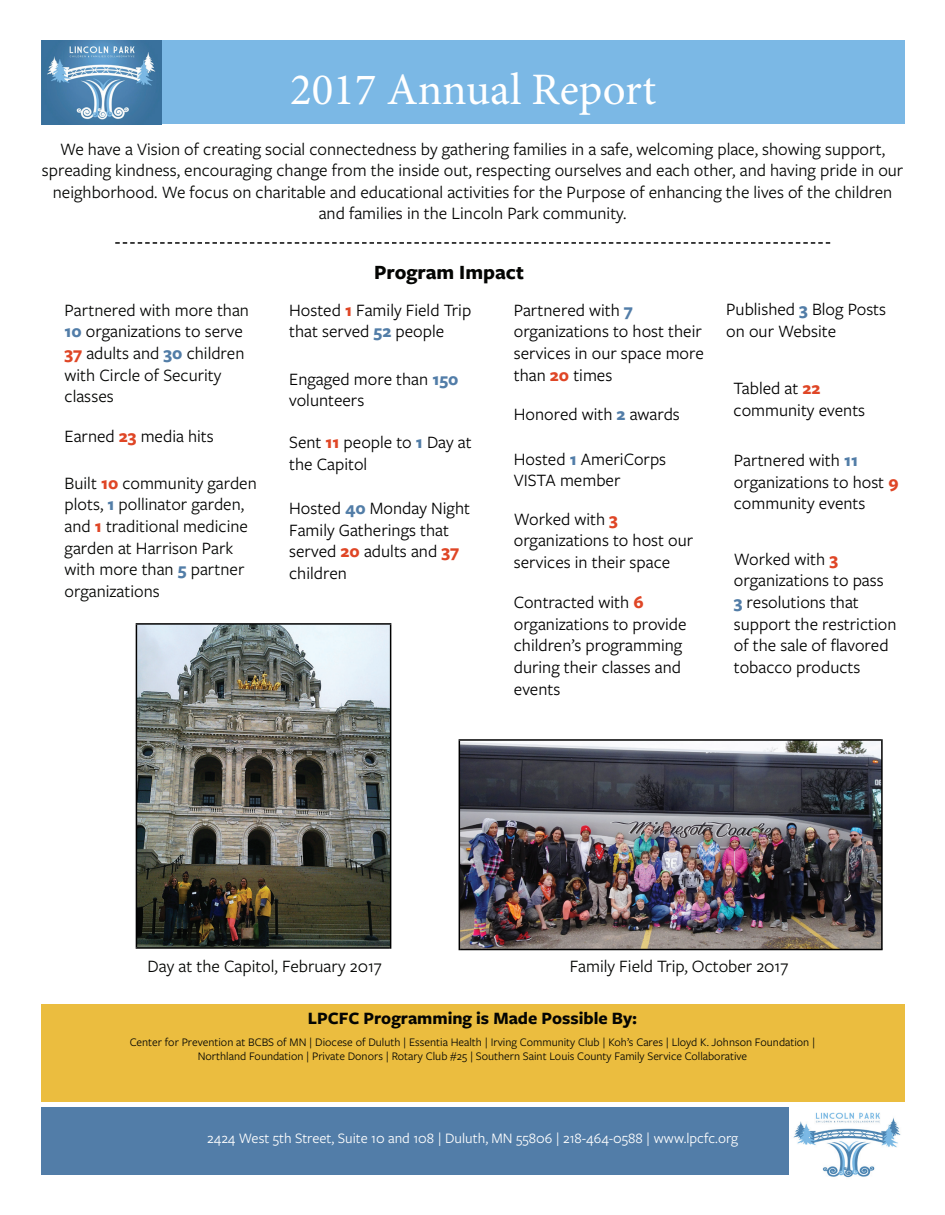
<style>
.page{position:relative;width:945px;height:1215px;background:#fff}
.page>*{position:absolute;margin:0;border:0;box-sizing:border-box;transform-origin:0 0}
.t1{font:45px "Minion Pro";color:#fff}
.t2{font:700 21px "Freight Sans Pro";color:#040503}
.t3{font:18px/21.6px "Freight Sans Pro";color:#000}
.t4{font:18px/21.6px "Freight Sans Pro";color:#040503}
.t5{font:700 18px "Freight Sans Pro";color:#040503}
.t6{font:15px "Freight Sans Pro";color:#fff}
.t7{font:12px/14.4px "Freight Sans Pro";color:#040503;text-align:center}
.s1{font-weight:700;color:#527da8}
.s2{color:#000}
.s3{font-weight:700;color:#df4626}
.s4{font-weight:700;color:#527da7}
</style>
<div class="page">
<div style="left:41px;top:1004px;width:863px;height:97px;background:#ebbd3f"></div>
<div style="left:41px;top:1107px;width:863px;height:68px;background:#527da8"></div>
<img style="left:790px;top:1107px;width:114px;height:71px">
<div style="left:41px;top:41px;width:864px;height:83px;background:#7bb8e5"></div>
<svg style="left:115px;top:242px;width:715px;height:2px"></svg>
<img style="left:460px;top:741px;width:421px;height:208px">
<img style="left:42px;top:41px;width:119px;height:83px">
<img style="left:137px;top:625px;width:253px;height:322px">
<hr style="left:390px;top:625px;width:1px;height:324px;background:#000">
<hr style="left:460px;top:949px;width:423px;height:1px;background:#000">
<hr style="left:881px;top:739px;width:2px;height:210px;background:#000">
<hr style="left:459px;top:739px;width:422px;height:2px;background:#000">
<hr style="left:136px;top:625px;width:1px;height:322px;background:#000">
<hr style="left:136px;top:623px;width:255px;height:2px;background:#000">
<hr style="left:459px;top:741px;width:1px;height:209px;background:#000">
<hr style="left:136px;top:947px;width:254px;height:2px;background:#000">
<h1 class="t1" style="left:290px;top:59px;width:368px">2017 Annual Report</h1>
<p class="t4" style="left:42px;top:137px;width:863px;text-align:center">We have a Vision of creating social connectedness by gathering families in a safe, welcoming place, showing support, spreading kindness, encouraging change from the inside out, respecting ourselves and each other, and having pride in our neighborhood. We focus on charitable and educational activities for the Purpose of enhancing the lives of the children and families in the Lincoln Park community.</p>
<p class="t4" style="left:65px;top:298px;width:186px">Partnered with more than<br><span class="s1">10</span> <span class="s2">organizations to serve<br></span><span class="s3">37</span> adults and <span class="s4">30</span> children with Circle of Security classes</p>
<p class="t3" style="left:65px;top:424px;width:151px">Earned <span class="s3">23</span> media hits</p>
<p class="t4" style="left:65px;top:471px;width:194px">Built <span class="s3">10</span> community garden plots, <span class="s4">1</span> pollinator garden, and <span class="s3">1</span> traditional medicine garden at Harrison Park with more than <span class="s4">5</span> partner organizations</p>
<p class="t2" style="left:374px;top:258px;width:151px">Program Impact</p>
<p class="t3" style="left:289px;top:298px;width:184px">Hosted <span class="s3">1</span> Family Field Trip that served <span class="s4">52</span> people</p>
<p class="t3" style="left:289px;top:367px;width:171px">Engaged more than <span class="s1">150 </span>volunteers</p>
<p class="t3" style="left:289px;top:431px;width:184px">Sent <span class="s3">11</span> people to <span class="s4">1</span> Day at the Capitol</p>
<p class="t3" style="left:289px;top:497px;width:182px">Hosted <span class="s4">40</span> Monday Night<br>Family Gatherings that served <span class="s3">20</span> adults and <span class="s3">37 </span>children</p>
<p class="t3" style="left:514px;top:298px;width:192px">Partnered with <span class="s1">7 </span>organizations to host their services in our space more than <span class="s3">20</span> times</p>
<p class="t3" style="left:514px;top:402px;width:168px">Honored with <span class="s1">2</span> awards</p>
<p class="t3" style="left:514px;top:447px;width:154px">Hosted <span class="s1">1</span> AmeriCorps<br>VISTA member</p>
<p class="t3" style="left:514px;top:507px;width:181px">Worked with <span class="s3">3 </span>organizations to host our services in their space</p>
<p class="t3" style="left:514px;top:591px;width:174px">Contracted with <span class="s3">6 </span>organizations to provide children’s programming during their classes and events</p>
<p class="t3" style="left:726px;top:298px;width:161px">Published <span class="s4">3</span> Blog Posts on our Website</p>
<p class="t3" style="left:734px;top:377px;width:133px">Tabled at <span class="s3">22 </span>community events</p>
<p class="t3" style="left:734px;top:449px;width:166px">Partnered with <span class="s4">11 </span>organizations to host <span class="s3">9 </span>community events</p>
<p class="t3" style="left:734px;top:547px;width:164px">Worked with <span class="s3">3 </span>organizations to pass<br><span class="s4">3</span> resolutions that support the restriction of the sale of flavored tobacco products</p>
<p class="t4" style="left:148px;top:955px;width:236px">Day at the Capitol, February 2017</p>
<p class="t4" style="left:570px;top:955px;width:220px">Family Field Trip, October 2017</p>
<p class="t5" style="left:308px;top:1006px;width:331px">LPCFC Programming is Made Possible By:</p>
<p class="t7" style="left:130px;top:1034px;width:687px">Center for Prevention at BCBS of MN | Diocese of Duluth | Essentia Health | Irving Community Club | Koh’s Cares | Lloyd K. Johnson Foundation |<br>Northland Foundation | Private Donors | Rotary Club #25 | Southern Saint Louis County Family Service Collaborative</p>
<p class="t6" style="left:207px;top:1128px;width:533px">2424 West 5th Street, Suite 10 and 108 | Duluth, MN 55806 | 218-464-0588 | www.lpcfc.org</p>
</div>
